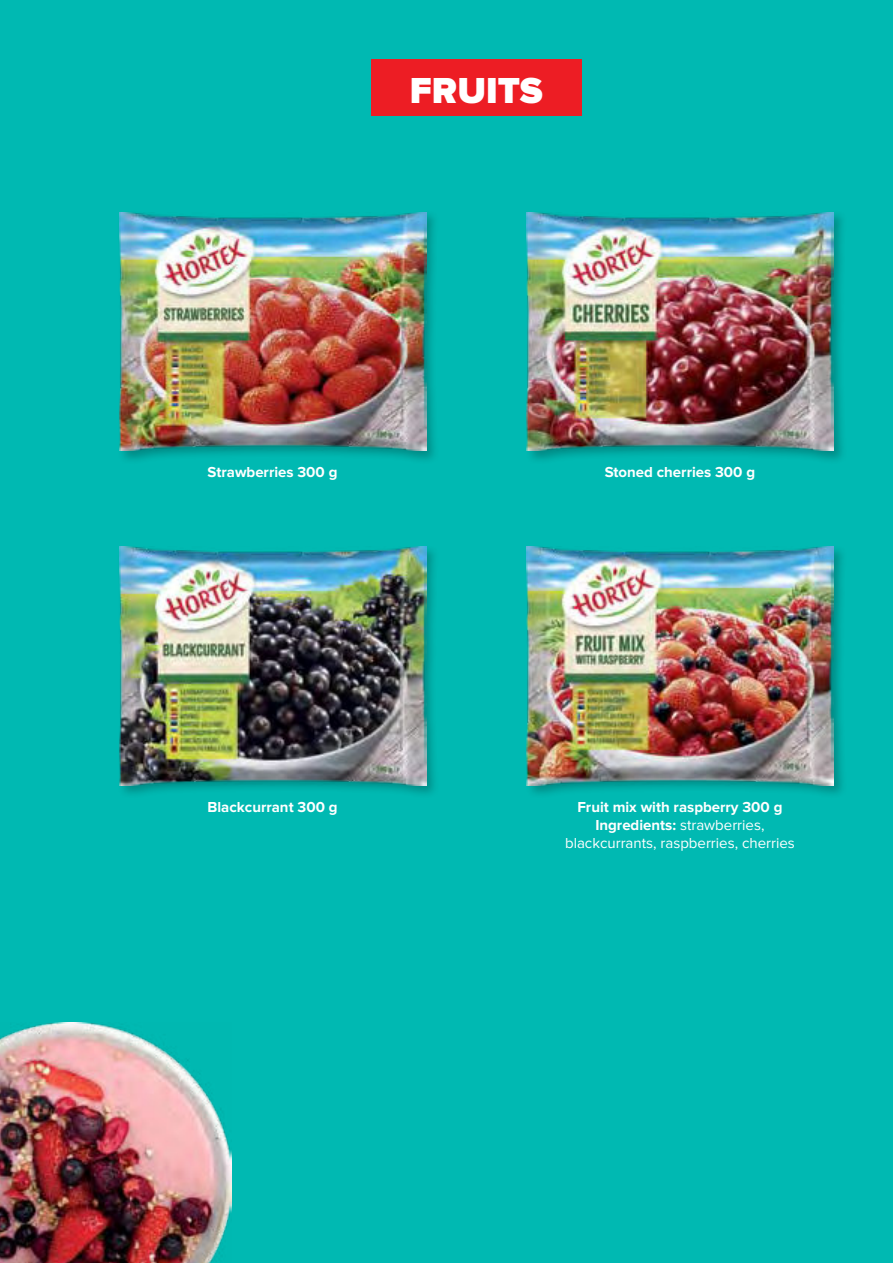
<style>
.page{position:relative;width:893px;height:1263px;background:#00b9b2}
.page>*{position:absolute;margin:0;border:0;box-sizing:border-box;transform-origin:0 0}
.t1{font:900 37.5px "Proxima Nova";color:#fff}
.t2{font:15px/18px "Proxima Nova";color:#fff;text-align:center}
.t3{font:700 15px "Proxima Nova";color:#fff}
.s1{font-weight:700}
</style>
<div class="page">
<div style="left:371px;top:60px;width:210px;height:56px;background:#ed1d24"></div>
<div style="left:117px;top:210px;width:323px;height:255px;background:#000;opacity:.25"></div>
<img style="left:119px;top:212px;width:307px;height:239px">
<div style="left:525px;top:210px;width:322px;height:255px;background:#000;opacity:.25"></div>
<img style="left:526px;top:212px;width:307px;height:239px">
<div style="left:117px;top:545px;width:323px;height:255px;background:#000;opacity:.25"></div>
<img style="left:119px;top:546px;width:307px;height:239px">
<div style="left:525px;top:545px;width:322px;height:255px;background:#000;opacity:.25"></div>
<img style="left:526px;top:546px;width:307px;height:239px">
<img style="left:0;top:1023px;width:232px;height:240px">
<h1 class="t1" style="left:410px;top:75px;width:134px">FRUITS</h1>
<p class="t3" style="left:208px;top:466px;width:131px">Strawberries 300 g</p>
<p class="t3" style="left:605px;top:466px;width:152px">Stoned cherries 300 g</p>
<p class="t3" style="left:208px;top:800px;width:132px">Blackcurrant 300 g</p>
<p class="t2" style="left:565px;top:799px;width:231px"><span class="s1">Fruit mix with raspberry 300 g<br>Ingredients:</span> strawberries, blackcurrants, raspberries, cherries</p>
</div>
